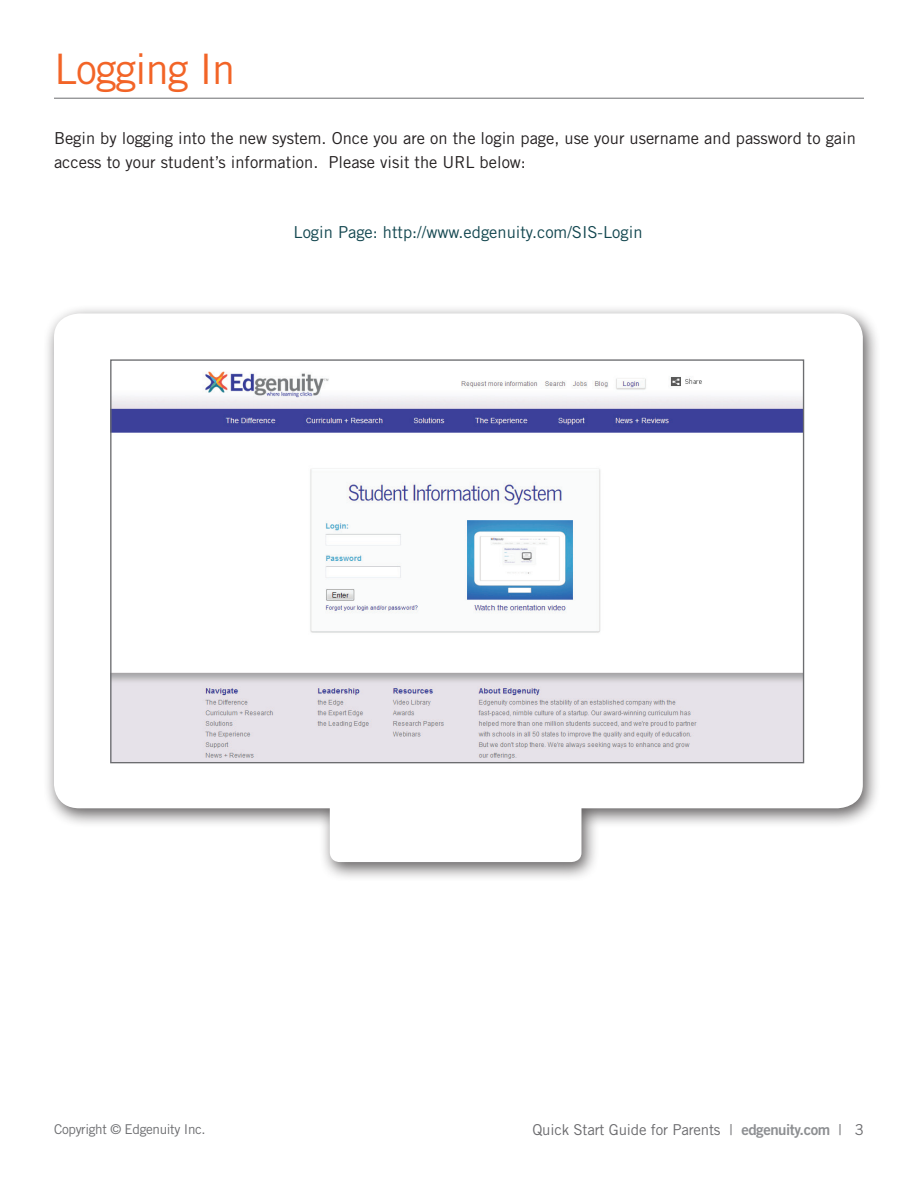
<style>
.page{position:relative;width:918px;height:1188px;background:#fff}
.page>*{position:absolute;margin:0;border:0;box-sizing:border-box;transform-origin:0 0}
.t1{font:42px "Trade Gothic LT Std";letter-spacing:-.025em;color:#f26427}
.t2{font:16.5px/24px "Trade Gothic LT Std";color:#231f20}
.t3{font:16.5px "Trade Gothic LT Std";color:#12464f}
.t4{font:15px "Trade Gothic LT Std";letter-spacing:-.01em;color:#6b6b6e}
.t5{font:13.5px "Trade Gothic LT Std";letter-spacing:-.025em;color:#6c6d70}
.s1{font-family:"Trade Gothic LT Std Bd 2";color:#8d8f92}
</style>
<div class="page">
<hr style="left:54px;top:98px;width:810px;height:1px;background:#6c6d70">
<div style="left:43px;top:305px;width:838px;height:577px;background:#231f20;opacity:.7"></div>
<svg style="left:54px;top:313px;width:809px;height:549px"></svg>
<img style="left:112px;top:361px;width:690px;height:400px">
<h1 class="t1" style="left:54px;top:44px;width:183px">Logging In</h1>
<p class="t2" style="left:54px;top:126px;width:803px">Begin by logging into the new system. Once you are on the login page, use your username and password to gain access to your student’s information. Please visit the URL below:</p>
<p class="t3" style="left:293px;top:222px;width:351px">Login Page: http://www.edgenuity.com/SIS-Login</p>
<p class="t5" style="left:54px;top:1121px;width:153px">Copyright © Edgenuity Inc.</p>
<p class="t4" style="left:532px;top:1121px;width:333px">Quick Start Guide for Parents | <span class="s1">edgenuity.com</span> | 3</p>
</div>
